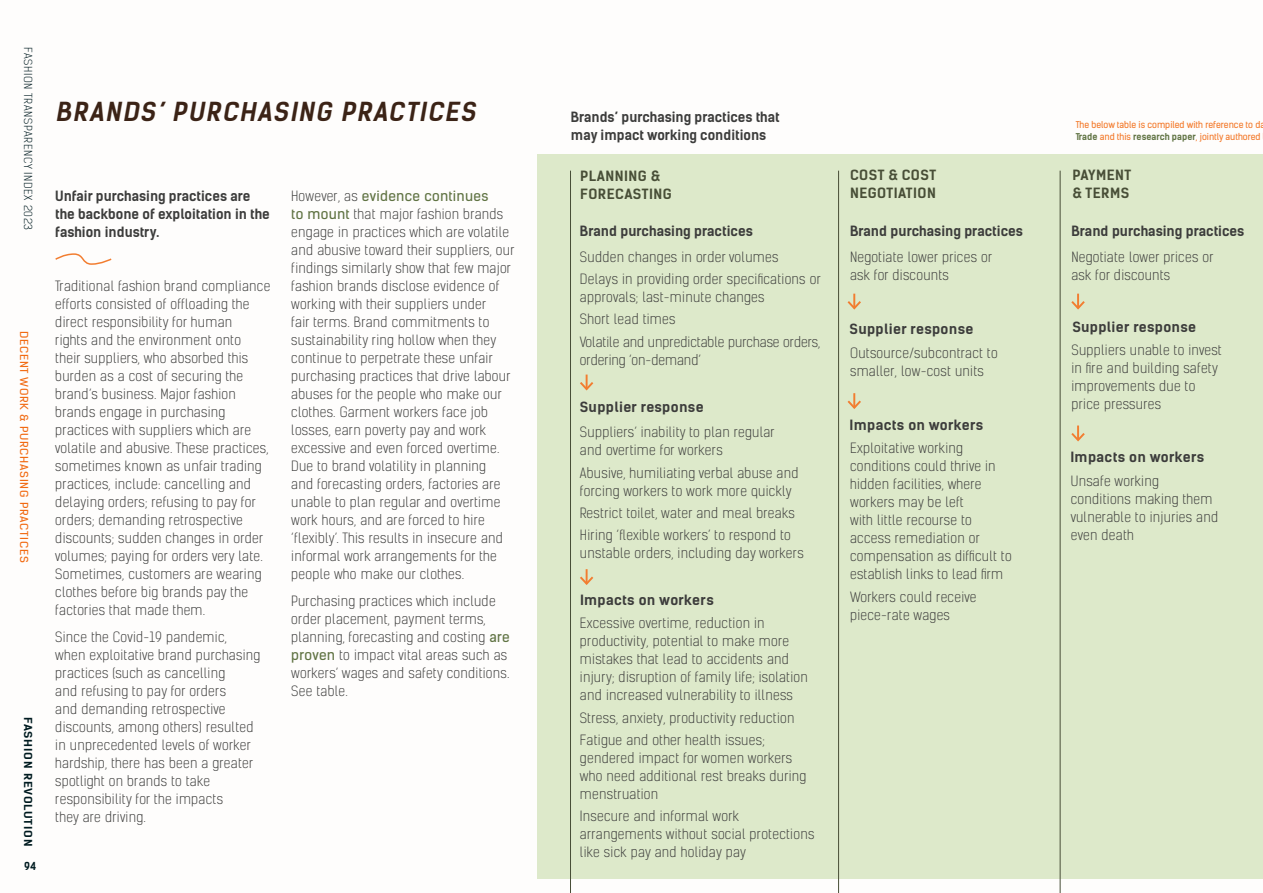
<style>
.page{position:relative;width:1263px;height:893px;background:#fff}
.page>*{position:absolute;margin:0;border:0;box-sizing:border-box;transform-origin:0 0}
.t1{font:italic 700 25.05px "Kelson Sans";color:#3b2316}
.t2{font:300 13.5px/18px "Kelson Sans";letter-spacing:.02em;color:#3c3c3b;scale:1.05 1}
.t3{font:700 13.5px/18px "Kelson Sans";color:#3c3c3b}
.t4{font:300 13.5px/22.2px "Kelson Sans";color:#3c3c3b;scale:1.05 1}
.t5{font:700 13.5px "Kelson Sans";letter-spacing:.02em;color:#3c3c3b;scale:1.05 1}
.t6{font:700 13.5px/18px "Kelson Sans";letter-spacing:.035em;color:#484e37;scale:1.05 1}
.t7{font:10.5px "Kelson Sans";letter-spacing:.065em;color:#f16a12;scale:1.15 1}
.t8{font:300 10.5px "Kelson Sans";letter-spacing:.05em;color:#001b20;scale:1.15 1}
.t9{font:700 10.5px "Kelson Sans";letter-spacing:.065em;color:#001b20;scale:1.15 1}
.t10{font:700 10.5px "Kelson Sans";letter-spacing:.065em;color:#001b20}
.t11{font:9px/12px "Kelson Sans";color:#f3792a}
.s1{font-weight:400;color:#607343}
.s2{font-weight:700;color:#607343}
</style>
<div class="page">
<div style="left:538px;top:155px;width:725px;height:724px;background:#dde9ca"></div>
<svg style="left:580px;top:375px;width:14px;height:16px"></svg>
<svg style="left:847px;top:294px;width:14px;height:16px"></svg>
<svg style="left:1071px;top:294px;width:14px;height:16px"></svg>
<svg style="left:580px;top:569px;width:14px;height:16px"></svg>
<svg style="left:847px;top:393px;width:14px;height:16px"></svg>
<svg style="left:1071px;top:425px;width:14px;height:17px"></svg>
<hr style="left:570px;top:171px;width:1px;height:722px;background:#484e37">
<hr style="left:838px;top:171px;width:1px;height:722px;background:#484e37">
<hr style="left:1060px;top:171px;width:1px;height:722px;background:#484e37">
<svg style="left:55px;top:253px;width:57px;height:12px"></svg>
<p class="t8" style="left:35px;top:47px;width:161px;rotate:90deg">FASHION TRANSPARENCY INDEX 2023</p>
<p class="t7" style="left:30px;top:331px;width:203px;rotate:90deg">DECENT WORK &amp; PURCHASING PRACTICES</p>
<p class="t9" style="left:34px;top:717px;width:114px;rotate:90deg">FASHION REVOLUTION</p>
<p class="t10" style="left:24px;top:859px;width:14px">94</p>
<h1 class="t1" style="left:55px;top:96px;width:427px">BRANDS’ PURCHASING PRACTICES</h1>
<p class="t3" style="left:55px;top:187px;width:216px">Unfair purchasing practices are the backbone of exploitation in the fashion industry.</p>
<p class="t2" style="left:55px;top:277px;width:206px">Traditional fashion brand compliance efforts consisted of offloading the direct responsibility for human<br>rights and the environment onto<br>their suppliers, who absorbed this burden as a cost of securing the brand’s business. Major fashion brands engage in purchasing practices with suppliers which are volatile and abusive. These practices, sometimes known as unfair trading practices, include: cancelling and delaying orders; refusing to pay for orders; demanding retrospective discounts; sudden changes in order volumes; paying for orders very late.<br>Sometimes, customers are wearing clothes before big brands pay the factories that made them.</p>
<p class="t2" style="left:55px;top:628px;width:197px">Since the Covid-19 pandemic, when exploitative brand purchasing practices (such as cancelling<br>and refusing to pay for orders<br>and demanding retrospective discounts, among others) resulted in unprecedented levels of worker hardship, there has been a greater spotlight on brands to take responsibility for the impacts<br>they are driving.</p>
<p class="t2" style="left:291px;top:187px;width:214px">However, as <span class="s1">evidence continues<br>to mount</span> that major fashion brands engage in practices which are volatile and abusive toward their suppliers, our findings similarly show that few major fashion brands disclose evidence of working with their suppliers under<br>fair terms. Brand commitments to sustainability ring hollow when they continue to perpetrate these unfair purchasing practices that drive labour abuses for the people who make our clothes. Garment workers face job losses, earn poverty pay and work excessive and even forced overtime.<br>Due to brand volatility in planning<br>and forecasting orders, factories are unable to plan regular and overtime work hours, and are forced to hire ‘flexibly’. This results in insecure and informal work arrangements for the people who make our clothes.</p>
<p class="t2" style="left:291px;top:592px;width:210px">Purchasing practices which include order placement, payment terms, planning, forecasting and costing <span class="s1">are proven</span> to impact vital areas such as workers’ wages and safety conditions.<br>See table.</p>
<p class="t3" style="left:571px;top:108px;width:210px">Brands’ purchasing practices that may impact working conditions</p>
<p class="t6" style="left:580px;top:167px;width:89px">PLANNING &amp;<br>FORECASTING</p>
<p class="t11" style="left:1076px;top:119px;width:191px">The below table is compiled with reference to da<br><span class="s2">Trade</span> and this <span class="s2">research paper</span>, jointly authored</p>
<p class="t6" style="left:850px;top:166px;width:83px">COST &amp; COST<br>NEGOTIATION</p>
<p class="t6" style="left:1072px;top:166px;width:58px">PAYMENT &amp; TERMS</p>
<p class="t3" style="left:580px;top:222px;width:174px">Brand purchasing practices</p>
<p class="t3" style="left:850px;top:222px;width:174px">Brand purchasing practices</p>
<p class="t3" style="left:1071px;top:222px;width:174px">Brand purchasing practices</p>
<p class="t2" style="left:580px;top:246px;width:231px;line-height:22.2px">Sudden changes in order volumes<br>Delays in providing order specifications or</p>
<p class="t4" style="left:580px;top:286px;width:230px">approvals; last-minute changes<br>Short lead times<br>Volatile and unpredictable purchase orders,</p>
<p class="t4" style="left:580px;top:348px;width:117px">ordering ‘on-demand’</p>
<p class="t5" style="left:580px;top:399px;width:119px">Supplier response</p>
<p class="t2" style="left:580px;top:423px;width:187px">Suppliers’ inability to plan regular and overtime for workers</p>
<p class="t2" style="left:580px;top:463px;width:210px">Abusive, humiliating verbal abuse and forcing workers to work more quickly</p>
<p class="t2" style="left:580px;top:502px;width:206px;line-height:22.2px">Restrict toilet, water and meal breaks<br>Hiring ‘flexible workers’ to respond to</p>
<p class="t2" style="left:580px;top:544px;width:215px">unstable orders, including day workers</p>
<p class="t5" style="left:580px;top:591px;width:129px">Impacts on workers</p>
<p class="t2" style="left:580px;top:614px;width:219px">Excessive overtime, reduction in productivity, potential to make more mistakes that lead to accidents and injury; disruption of family life; isolation and increased vulnerability to illness</p>
<p class="t2" style="left:580px;top:706px;width:206px;line-height:22.2px">Stress, anxiety, productivity reduction<br>Fatigue and other health issues;</p>
<p class="t2" style="left:580px;top:749px;width:217px">gendered impact for women workers who need additional rest breaks during menstruation</p>
<p class="t2" style="left:580px;top:807px;width:225px">Insecure and informal work arrangements without social protections like sick pay and holiday pay</p>
<p class="t2" style="left:850px;top:248px;width:137px">Negotiate lower prices or ask for discounts</p>
<p class="t2" style="left:1071px;top:248px;width:137px">Negotiate lower prices or ask for discounts</p>
<p class="t5" style="left:850px;top:321px;width:119px">Supplier response</p>
<p class="t5" style="left:1072px;top:319px;width:119px">Supplier response</p>
<p class="t2" style="left:850px;top:343px;width:142px">Outsource/subcontract to smaller, low-cost units</p>
<p class="t2" style="left:1071px;top:341px;width:145px">Suppliers unable to invest in fire and building safety improvements due to price pressures</p>
<p class="t2" style="left:850px;top:439px;width:155px">Exploitative working conditions could thrive in hidden facilities, where workers may be left<br>with little recourse to access remediation or compensation as difficult to establish links to lead firm</p>
<p class="t2" style="left:850px;top:587px;width:122px">Workers could receive piece-rate wages</p>
<p class="t5" style="left:850px;top:416px;width:129px">Impacts on workers</p>
<p class="t5" style="left:1070px;top:449px;width:129px">Impacts on workers</p>
<p class="t2" style="left:1071px;top:471px;width:142px">Unsafe working conditions making them vulnerable to injuries and even death</p>
</div>
